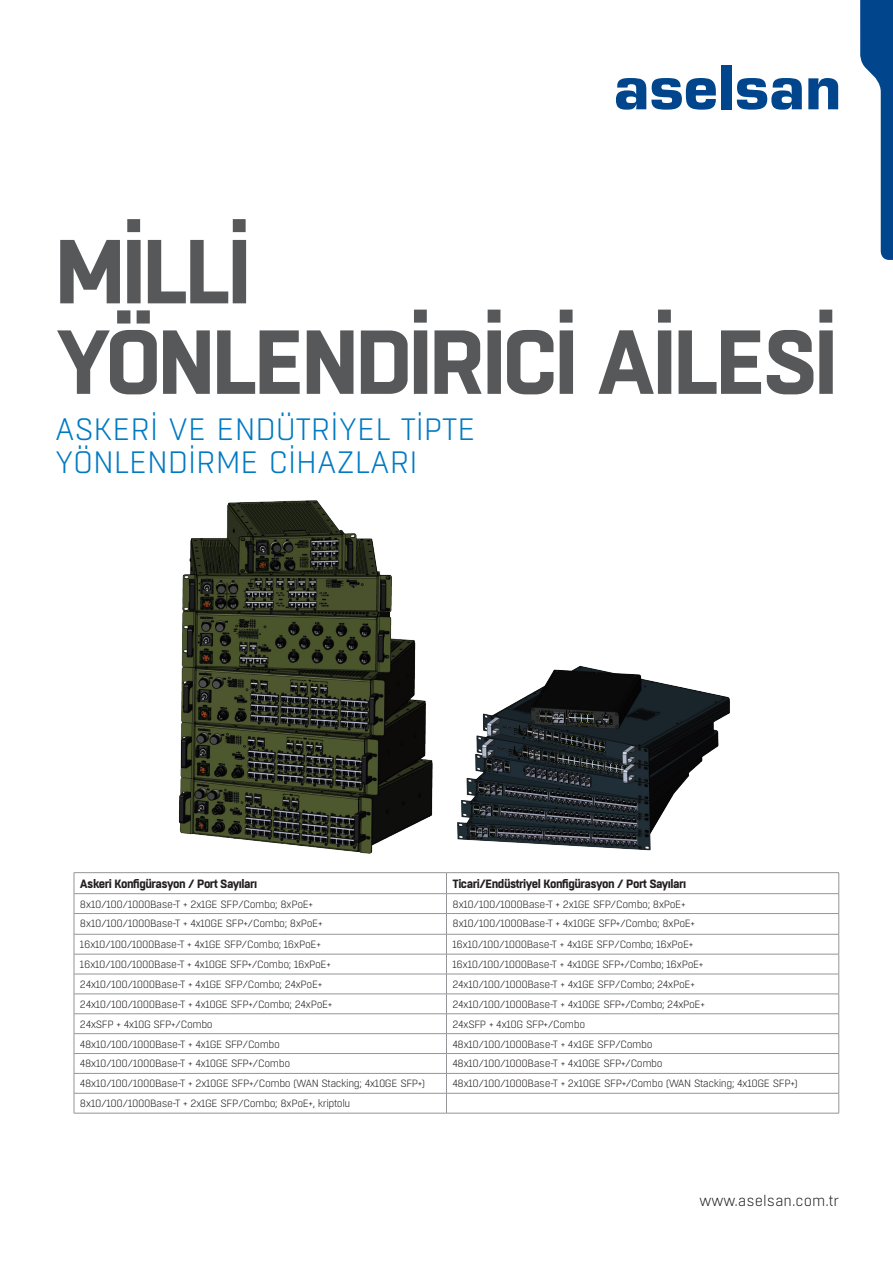
<style>
.page{position:relative;width:893px;height:1263px;background:#fff}
.page>*{position:absolute;margin:0;border:0;box-sizing:border-box;transform-origin:0 0}
.t1{font:700 90.45px "Boxed";letter-spacing:-.04em;color:#57585a}
.t2{font:300 30.9px/32.8px "Boxed";letter-spacing:-.005em;color:#007ac2}
.t3{font:300 15px "Boxed";color:#231f20}
.t4{font:700 12px "Boxed";letter-spacing:-.04em;color:#231f20}
.t5{font:300 10.5px "Boxed";letter-spacing:-.04em;color:#231f20}
</style>
<div class="page">
<svg style="left:616px;top:78px;width:100px;height:32px"></svg>
<div style="left:721px;top:65px;width:10px;height:44px;background:#01468c"></div>
<svg style="left:737px;top:78px;width:65px;height:32px"></svg>
<svg style="left:808px;top:78px;width:30px;height:31px"></svg>
<svg style="left:860px;top:0;width:33px;height:260px"></svg>
<hr style="left:74px;top:872px;width:372px;height:1px;background:#939598">
<hr style="left:446px;top:872px;width:393px;height:1px;background:#939598">
<hr style="left:74px;top:893px;width:372px;height:1px;background:#939598">
<hr style="left:446px;top:893px;width:393px;height:1px;background:#939598">
<hr style="left:74px;top:913px;width:372px;height:1px;background:#939598">
<hr style="left:446px;top:913px;width:393px;height:1px;background:#939598">
<hr style="left:74px;top:934px;width:372px;height:1px;background:#939598">
<hr style="left:446px;top:934px;width:393px;height:1px;background:#939598">
<hr style="left:74px;top:954px;width:372px;height:1px;background:#939598">
<hr style="left:446px;top:954px;width:393px;height:1px;background:#939598">
<hr style="left:74px;top:974px;width:372px;height:1px;background:#939598">
<hr style="left:446px;top:974px;width:393px;height:1px;background:#939598">
<hr style="left:74px;top:994px;width:372px;height:1px;background:#939598">
<hr style="left:446px;top:994px;width:393px;height:1px;background:#939598">
<hr style="left:74px;top:1013px;width:372px;height:1px;background:#939598">
<hr style="left:446px;top:1013px;width:393px;height:1px;background:#939598">
<hr style="left:74px;top:1033px;width:372px;height:1px;background:#939598">
<hr style="left:446px;top:1033px;width:393px;height:1px;background:#939598">
<hr style="left:74px;top:1053px;width:372px;height:1px;background:#939598">
<hr style="left:446px;top:1053px;width:393px;height:1px;background:#939598">
<hr style="left:74px;top:1073px;width:372px;height:1px;background:#939598">
<hr style="left:446px;top:1073px;width:393px;height:1px;background:#939598">
<hr style="left:74px;top:1093px;width:372px;height:1px;background:#939598">
<svg style="left:74px;top:873px;width:1px;height:240px"></svg>
<hr style="left:446px;top:1093px;width:393px;height:1px;background:#939598">
<svg style="left:446px;top:873px;width:1px;height:240px"></svg>
<svg style="left:838px;top:873px;width:1px;height:240px"></svg>
<hr style="left:74px;top:1113px;width:372px;height:1px;background:#939598">
<hr style="left:446px;top:1113px;width:393px;height:1px;background:#939598">
<img style="left:178px;top:500px;width:255px;height:354px">
<img style="left:457px;top:665px;width:273px;height:186px">
<p class="t1" style="left:55px;top:211px;width:198px">MİLLİ</p>
<p class="t1" style="left:55px;top:301px;width:785px">YÖNLENDİRİCİ AİLESİ</p>
<p class="t2" style="left:55px;top:414px;width:422px">ASKERİ VE ENDÜTRİYEL TİPTE<br>YÖNLENDİRME CİHAZLARI</p>
<p class="t4" style="left:80px;top:875px;width:179px">Askeri Konfigürasyon / Port Sayıları</p>
<p class="t4" style="left:452px;top:875px;width:235px">Ticari/Endüstriyel Konfigürasyon / Port Sayıları</p>
<p class="t5" style="left:80px;top:897px;width:235px">8x10/100/1000Base-T + 2x1GE SFP/Combo; 8xPoE+</p>
<p class="t5" style="left:452px;top:897px;width:235px">8x10/100/1000Base-T + 2x1GE SFP/Combo; 8xPoE+</p>
<p class="t5" style="left:80px;top:917px;width:244px">8x10/100/1000Base-T + 4x10GE SFP+/Combo; 8xPoE+</p>
<p class="t5" style="left:452px;top:917px;width:244px">8x10/100/1000Base-T + 4x10GE SFP+/Combo; 8xPoE+</p>
<p class="t5" style="left:80px;top:938px;width:242px">16x10/100/1000Base-T + 4x1GE SFP/Combo; 16xPoE+</p>
<p class="t5" style="left:452px;top:938px;width:242px">16x10/100/1000Base-T + 4x1GE SFP/Combo; 16xPoE+</p>
<p class="t5" style="left:80px;top:958px;width:252px">16x10/100/1000Base-T + 4x10GE SFP+/Combo; 16xPoE+</p>
<p class="t5" style="left:452px;top:958px;width:252px">16x10/100/1000Base-T + 4x10GE SFP+/Combo; 16xPoE+</p>
<p class="t5" style="left:80px;top:978px;width:244px">24x10/100/1000Base-T + 4x1GE SFP/Combo; 24xPoE+</p>
<p class="t5" style="left:452px;top:978px;width:244px">24x10/100/1000Base-T + 4x1GE SFP/Combo; 24xPoE+</p>
<p class="t5" style="left:80px;top:997px;width:254px">24x10/100/1000Base-T + 4x10GE SFP+/Combo; 24xPoE+</p>
<p class="t5" style="left:452px;top:997px;width:254px">24x10/100/1000Base-T + 4x10GE SFP+/Combo; 24xPoE+</p>
<p class="t5" style="left:80px;top:1017px;width:134px">24xSFP + 4x10G SFP+/Combo</p>
<p class="t5" style="left:452px;top:1017px;width:134px">24xSFP + 4x10G SFP+/Combo</p>
<p class="t5" style="left:80px;top:1037px;width:202px">48x10/100/1000Base-T + 4x1GE SFP/Combo</p>
<p class="t5" style="left:452px;top:1037px;width:202px">48x10/100/1000Base-T + 4x1GE SFP/Combo</p>
<p class="t5" style="left:80px;top:1057px;width:212px">48x10/100/1000Base-T + 4x10GE SFP+/Combo</p>
<p class="t5" style="left:452px;top:1057px;width:212px">48x10/100/1000Base-T + 4x10GE SFP+/Combo</p>
<p class="t5" style="left:80px;top:1077px;width:347px">48x10/100/1000Base-T + 2x10GE SFP+/Combo (WAN Stacking; 4x10GE SFP+)</p>
<p class="t5" style="left:452px;top:1077px;width:347px">48x10/100/1000Base-T + 2x10GE SFP+/Combo (WAN Stacking; 4x10GE SFP+)</p>
<p class="t5" style="left:80px;top:1097px;width:272px">8x10/100/1000Base-T + 2x1GE SFP/Combo; 8xPoE+, kriptolu</p>
<h3 class="t3" style="left:700px;top:1191px;width:141px">www.aselsan.com.tr</h3>
</div>
